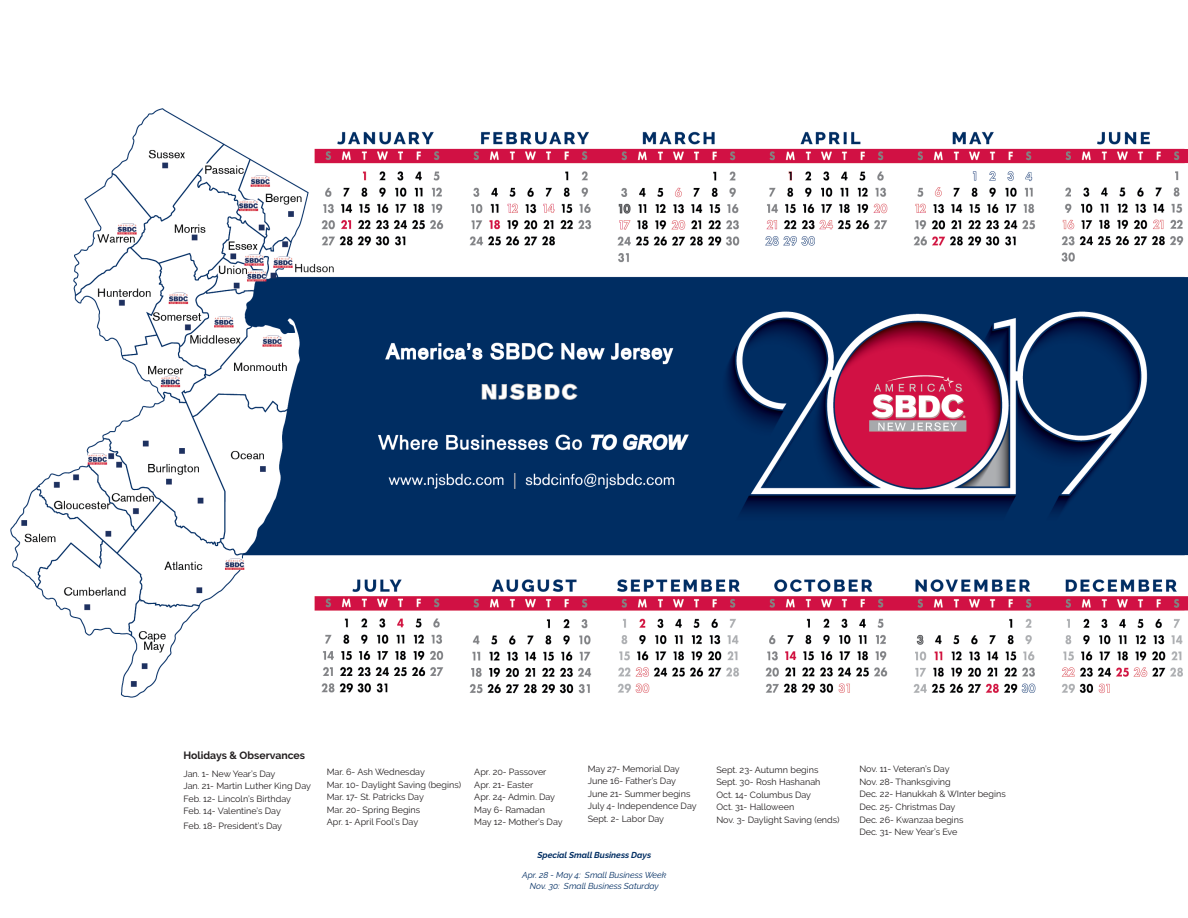
<style>
.page{position:relative;width:1188px;height:918px;background:#fff}
.page>*{position:absolute;margin:0;border:0;box-sizing:border-box;transform-origin:0 0}
.t1{font:700 10.5px "Raleway";color:#231f20}
.t2{font:9px/12.6px "Raleway";color:#231f20}
.t3{font:italic 8.55px/10.4px "Raleway";color:#002d62;text-align:center}
.t4{font:italic 700 8.55px "Raleway";color:#002d62}
</style>
<div class="page">
<img style="left:10px;top:108px;width:1178px;height:590px">
<p class="t1" style="left:183px;top:749px;width:123px">Holidays &amp; Observances</p>
<p class="t2" style="left:183px;top:767px;width:94px">Jan. 1- New Year’s Day</p>
<p class="t2" style="left:183px;top:780px;width:129px">Jan. 21- Martin Luther King Day</p>
<p class="t2" style="left:183px;top:792px;width:109px">Feb. 12- Lincoln’s Birthday</p>
<p class="t2" style="left:183px;top:805px;width:99px">Feb. 14- Valentine’s Day</p>
<p class="t2" style="left:183px;top:819px;width:100px">Feb. 18- President’s Day</p>
<p class="t2" style="left:327px;top:765px;width:100px">Mar. 6- Ash Wednesday</p>
<p class="t2" style="left:327px;top:778px;width:136px">Mar. 10- Daylight Saving (begins)</p>
<p class="t2" style="left:327px;top:791px;width:99px">Mar. 17- St. Patricks Day</p>
<p class="t2" style="left:327px;top:803px;width:95px">Mar. 20- Spring Begins</p>
<p class="t2" style="left:327px;top:816px;width:93px">Apr. 1- April Fool’s Day</p>
<p class="t2" style="left:474px;top:765px;width:74px">Apr. 20- Passover</p>
<p class="t2" style="left:474px;top:778px;width:60px">Apr. 21- Easter</p>
<p class="t2" style="left:474px;top:791px;width:82px">Apr. 24- Admin. Day</p>
<p class="t2" style="left:474px;top:803px;width:72px">May 6- Ramadan</p>
<p class="t2" style="left:474px;top:816px;width:90px">May 12- Mother’s Day</p>
<p class="t2" style="left:588px;top:762px;width:94px">May 27- Memorial Day<br>June 16- Father’s Day</p>
<p class="t2" style="left:588px;top:787px;width:104px">June 21- Summer begins</p>
<p class="t2" style="left:588px;top:800px;width:111px">July 4- Independence Day</p>
<p class="t2" style="left:588px;top:813px;width:78px">Sept. 2- Labor Day</p>
<p class="t4" style="left:537px;top:850px;width:115px">Special Small Business Days</p>
<p class="t3" style="left:522px;top:870px;width:146px">Apr. 28 - May 4: Small Business Week<br>Nov. 30: Small Business Saturday</p>
<p class="t2" style="left:716px;top:763px;width:104px">Sept. 23- Autumn begins</p>
<p class="t2" style="left:716px;top:776px;width:106px">Sept. 30- Rosh Hashanah</p>
<p class="t2" style="left:716px;top:788px;width:96px">Oct. 14- Columbus Day</p>
<p class="t2" style="left:716px;top:801px;width:79px">Oct. 31- Halloween</p>
<p class="t2" style="left:716px;top:814px;width:125px">Nov. 3- Daylight Saving (ends)</p>
<p class="t2" style="left:859px;top:763px;width:92px">Nov. 11- Veteran’s Day</p>
<p class="t2" style="left:859px;top:775px;width:93px">Nov. 28- Thanksgiving</p>
<p class="t2" style="left:859px;top:788px;width:148px">Dec. 22- Hanukkah &amp; WInter begins</p>
<p class="t2" style="left:859px;top:801px;width:98px">Dec. 25- Christmas Day</p>
<p class="t2" style="left:859px;top:813px;width:106px">Dec. 26- Kwanzaa begins</p>
<p class="t2" style="left:859px;top:826px;width:100px">Dec. 31- New Year’s Eve</p>
</div>
